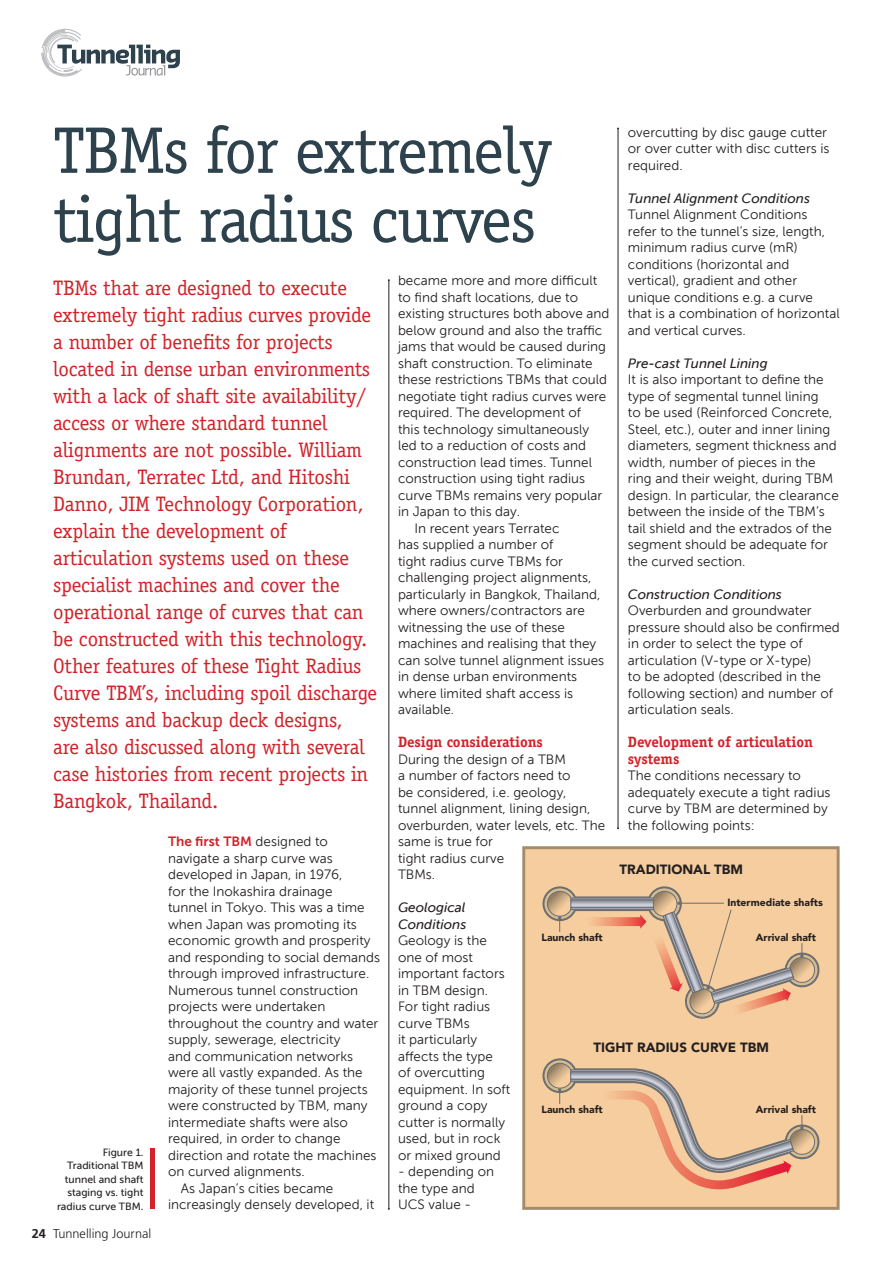
<style>
.page{position:relative;width:893px;height:1263px;background:#fff}
.page>*{position:absolute;margin:0;border:0;box-sizing:border-box;transform-origin:0 0}
.t1{font:66px/69px "Officina Serif";letter-spacing:-.025em;color:#2d424d}
.t2{font:21px/27px "Officina Serif";letter-spacing:-.01em;color:#d1232a}
.t3{font:700 15px/16.5px "Officina Serif";letter-spacing:-.005em;color:#d1232a}
.t4{font:13.5px/16.5px "Museo Sans 300";color:#231f20}
.t5{font:italic 13.5px/16.5px "Museo Sans 500";color:#231f20}
.t6{font:900 13.35px "Avenir";color:#231f20}
.t7{font:300 12.75px "Frutiger";color:#231f20}
.t8{font:10.5px/13.5px "Museo Sans 500";color:#231f20;text-align:right}
.t9{font:900 10.35px "Avenir";color:#231f20}
.s1{font-family:"Museo Sans 700";color:#d1232a}
.s2{font-weight:700}
</style>
<div class="page">
<svg style="left:41px;top:29px;width:139px;height:48px"></svg>
<div style="left:524px;top:848px;width:314px;height:360px;background:#f5cd9e"></div>
<div style="left:522px;top:846px;width:318px;height:364px;border:3px solid #a48b6c"></div>
<svg style="left:542px;top:886px;width:278px;height:133px"></svg>
<svg style="left:542px;top:1058px;width:278px;height:131px"></svg>
<div style="left:150px;top:1148px;width:5px;height:61px;background:#d1232a"></div>
<hr style="left:389px;top:280px;width:1px;height:929px;background:#231f20">
<hr style="left:618px;top:128px;width:1px;height:700px;background:#231f20">
<p class="t1" style="left:53px;top:116px;width:500px">TBMs for extremely tight radius curves</p>
<p class="t2" style="left:53px;top:274px;width:326px">TBMs that are designed to execute extremely tight radius curves provide a number of benefits for projects located in dense urban environments with a lack of shaft site availability/ access or where standard tunnel alignments are not possible. William Brundan, Terratec Ltd, and Hitoshi Danno, JIM Technology Corporation, explain the development of articulation systems used on these specialist machines and cover the operational range of curves that can be constructed with this technology.<br>Other features of these Tight Radius Curve TBM’s, including spoil discharge systems and backup deck designs,<br>are also discussed along with several case histories from recent projects in Bangkok, Thailand.</p>
<p class="t4" style="left:628px;top:124px;width:203px">overcutting by disc gauge cutter or over cutter with disc cutters is required.</p>
<p class="t5" style="left:628px;top:190px;width:184px">Tunnel Alignment Conditions</p>
<p class="t4" style="left:628px;top:206px;width:213px">Tunnel Alignment Conditions refer to the tunnel’s size, length, minimum radius curve (mR) conditions (horizontal and vertical), gradient and other unique conditions e.g. a curve that is a combination of horizontal and vertical curves.</p>
<p class="t5" style="left:628px;top:355px;width:141px">Pre-cast Tunnel Lining</p>
<p class="t4" style="left:628px;top:371px;width:212px">It is also important to define the type of segmental tunnel lining<br>to be used (Reinforced Concrete,<br>Steel, etc.), outer and inner lining diameters, segment thickness and width, number of pieces in the ring and their weight, during TBM design. In particular, the clearance between the inside of the TBM’s tail shield and the extrados of the segment should be adequate for the curved section.</p>
<p class="t5" style="left:628px;top:586px;width:155px">Construction Conditions</p>
<p class="t4" style="left:628px;top:602px;width:213px">Overburden and groundwater pressure should also be confirmed in order to select the type of articulation (V-type or X-type)<br>to be adopted (described in the following section) and number of articulation seals.</p>
<p class="t3" style="left:628px;top:733px;width:187px">Development of articulation systems</p>
<p class="t4" style="left:628px;top:767px;width:204px">The conditions necessary to adequately execute a tight radius curve by TBM are determined by the following points:</p>
<p class="t4" style="left:398px;top:272px;width:213px">became more and more difficult to find shaft locations, due to existing structures both above and below ground and also the traffic jams that would be caused during shaft construction. To eliminate these restrictions TBMs that could negotiate tight radius curves were required. The development of<br>this technology simultaneously led to a reduction of costs and construction lead times. Tunnel construction using tight radius curve TBMs remains very popular in Japan to this day.</p>
<p class="t4" style="left:398px;top:520px;width:208px;text-indent:16px">In recent years Terratec<br>has supplied a number of<br>tight radius curve TBMs for challenging project alignments, particularly in Bangkok, Thailand, where owners/contractors are witnessing the use of these machines and realising that they can solve tunnel alignment issues in dense urban environments where limited shaft access is available.</p>
<p class="t3" style="left:398px;top:733px;width:146px">Design considerations</p>
<p class="t4" style="left:398px;top:751px;width:209px">During the design of a TBM<br>a number of factors need to<br>be considered, i.e. geology, tunnel alignment, lining design, overburden, water levels, etc. The same is true for<br>tight radius curve<br>TBMs.</p>
<p class="t5" style="left:398px;top:899px;width:70px">Geological<br>Conditions</p>
<p class="t4" style="left:398px;top:932px;width:114px">Geology is the one of most important factors in TBM design.<br>For tight radius curve TBMs<br>it particularly affects the type<br>of overcutting equipment. In soft ground a copy cutter is normally used, but in rock or mixed ground</p>
<p class="t4" style="left:398px;top:1163px;width:98px">- depending on the type and<br>UCS value -</p>
<p class="t4" style="left:168px;top:833px;width:213px"><span class="s1">The first TBM</span> designed to navigate a sharp curve was developed in Japan, in 1976,<br>for the Inokashira drainage<br>tunnel in Tokyo. This was a time when Japan was promoting its economic growth and prosperity and responding to social demands through improved infrastructure.<br>Numerous tunnel construction projects were undertaken throughout the country and water supply, sewerage, electricity<br>and communication networks were all vastly expanded. As the majority of these tunnel projects were constructed by TBM, many intermediate shafts were also required, in order to change direction and rotate the machines on curved alignments.</p>
<p class="t4" style="left:168px;top:1180px;width:208px;text-indent:13px">As Japan’s cities became increasingly densely developed, it</p>
<p class="t6" style="left:620px;top:858px;width:125px">TRADITIONAL TBM</p>
<p class="t9" style="left:727px;top:894px;width:97px">Intermediate shafts</p>
<p class="t9" style="left:756px;top:928px;width:62px">Arrival shaft</p>
<p class="t9" style="left:541px;top:928px;width:63px">Launch shaft</p>
<p class="t6" style="left:593px;top:1036px;width:177px">TIGHT RADIUS CURVE TBM</p>
<p class="t9" style="left:541px;top:1100px;width:63px">Launch shaft</p>
<p class="t9" style="left:756px;top:1100px;width:62px">Arrival shaft</p>
<p class="t8" style="left:57px;top:1145px;width:88px">Figure 1.<br>Traditional TBM tunnel and shaft staging vs. tight radius curve TBM.</p>
<p class="t7" style="left:32px;top:1226px;width:121px"><span class="s2">24</span> Tunnelling Journal</p>
</div>
